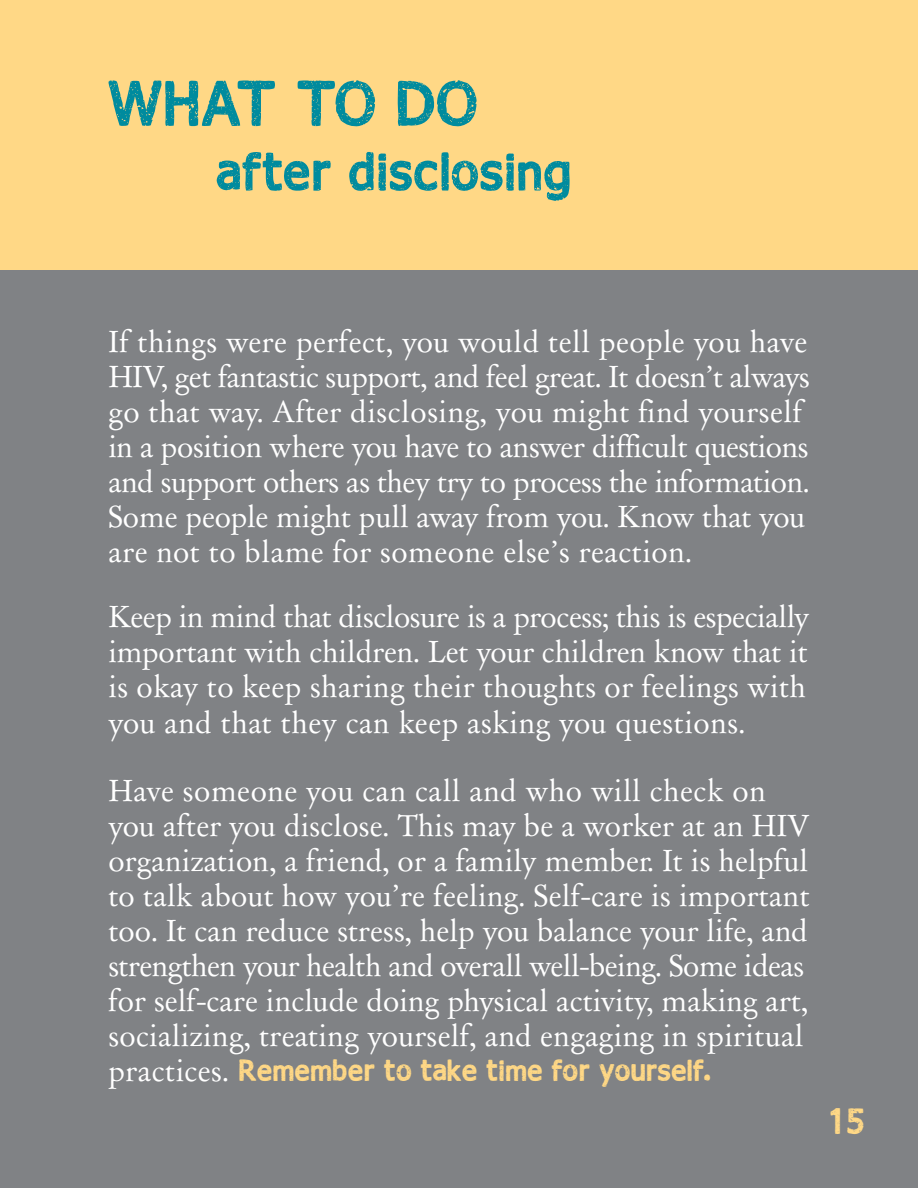
<style>
.page{position:relative;width:918px;height:1188px;background:#fff}
.page>*{position:absolute;margin:0;border:0;box-sizing:border-box;transform-origin:0 0}
.t1{font:63px "Good bye lullaby";letter-spacing:-.025em;color:#008b9e}
.t2{font:54px "Good bye lullaby";color:#008b9e}
.t3{font:36px "Good bye lullaby";color:#ffd886}
.t4{font:30px "Good bye lullaby";color:#ffd886}
.t5{font:29.4px/35.1px "Day Roman";letter-spacing:-.015em;color:#fff}
.s1{font-family:"Day Roman";font-size:29.4px;color:#fff}
</style>
<div class="page">
<div style="left:0;top:0;width:918px;height:270px;background:#ffd886"></div>
<div style="left:1px;top:270px;width:917px;height:918px;background:#808285"></div>
<h1 class="t1" style="left:108px;top:72px;width:372px">WHAT TO DO</h1>
<h2 class="t2" style="left:216px;top:144px;width:357px">after disclosing</h2>
<p class="t5" style="left:108px;top:323px;width:704px">If things were perfect, you would tell people you have HIV, get fantastic support, and feel great. It doesn’t always go that way. After disclosing, you might find yourself in a position where you have to answer difficult questions and support others as they try to process the information.<br>Some people might pull away from you. Know that you are not to blame for someone else’s reaction.</p>
<p class="t5" style="left:108px;top:599px;width:703px;text-align:justify">Keep in mind that disclosure is a process; this is especially important with children. Let your children know that it is okay to keep sharing their thoughts or feelings with you and that they can keep asking you questions.</p>
<p class="t5" style="left:108px;top:773px;width:703px">Have someone you can call and who will check on you after you disclose. This may be a worker at an HIV organization, a friend, or a family member. It is helpful to talk about how you’re feeling. Self-care is important too. It can reduce stress, help you balance your life, and strengthen your health and overall well-being. Some ideas for self-care include doing physical activity, making art, socializing, treating yourself, and engaging in spiritual</p>
<p class="t4" style="left:108px;top:1056px;width:613px"><span class="s1">practices.</span> Remember to take time for yourself.</p>
<p class="t3" style="left:826px;top:1103px;width:41px">15</p>
</div>
